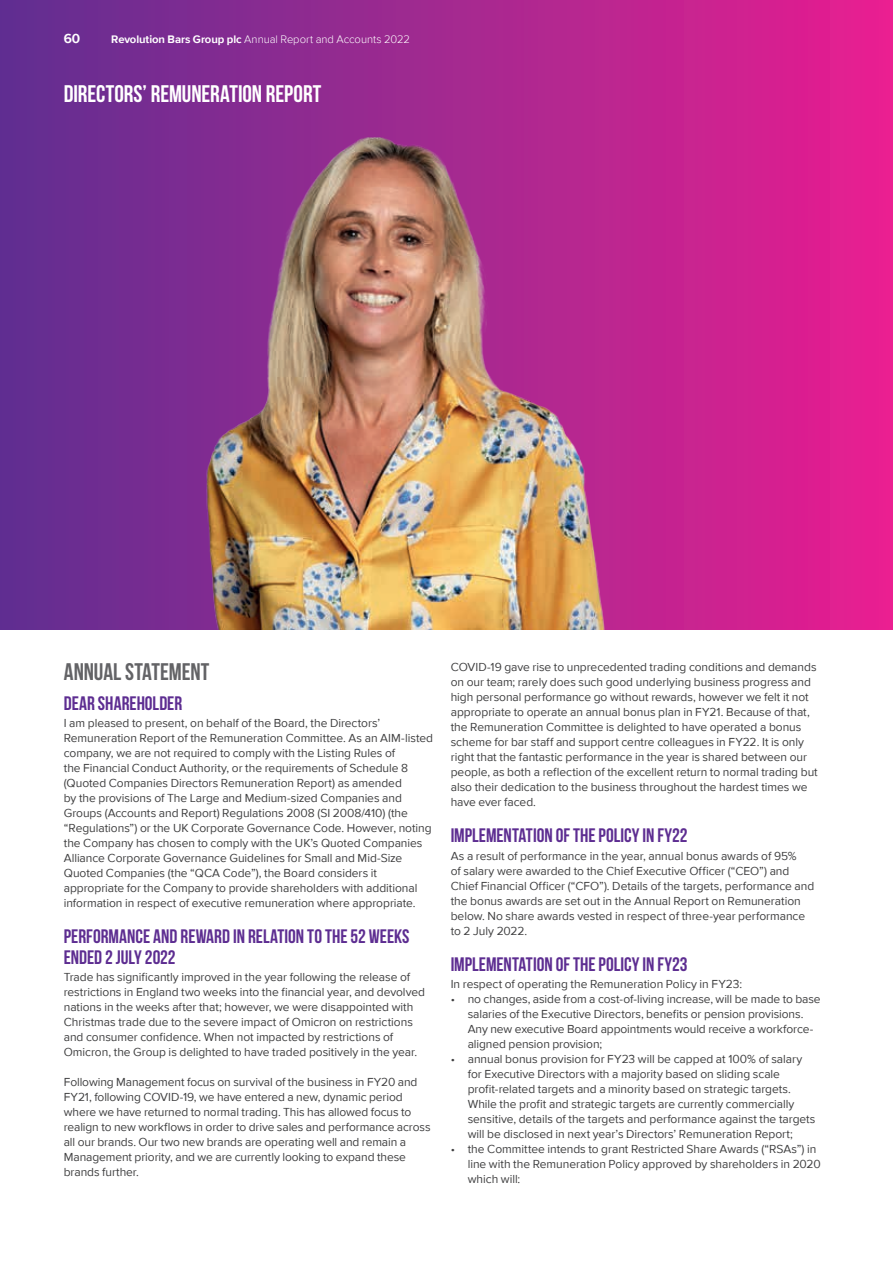
<style>
.page{position:relative;width:893px;height:1263px;background:#fff}
.page>*{position:absolute;margin:0;border:0;box-sizing:border-box;transform-origin:0 0}
.t1{font:700 24px "Bebas Neue";letter-spacing:-.005em;color:#fff}
.t2{font:700 24px "Bebas Neue";letter-spacing:-.005em;color:#636366}
.t3{font:700 19.5px/21px "Bebas Neue";letter-spacing:-.005em;color:#5d2d91}
.t4{font:700 13.5px "Proxima Nova";color:#fff}
.t5{font:12px/15px "Proxima Nova";letter-spacing:-.005em;color:#3e3e3f}
.t6{font:300 11.25px "Proxima Nova";letter-spacing:-.005em;color:#fff}
.s1{font-weight:700}
</style>
<div class="page">
<div style="left:0;top:0;width:893px;height:629px;background:linear-gradient(to right,#5f2f91,#e81f90)"></div>
<img style="left:158px;top:85px;width:541px;height:544px">
<p class="t4" style="left:64px;top:28px;width:18px">60</p>
<p class="t6" style="left:111px;top:30px;width:300px"><span class="s1">Revolution Bars Group plc</span> Annual Report and Accounts 2022</p>
<h1 class="t1" style="left:64px;top:80px;width:259px">DIRECTORS’ REMUNERATION REPORT</h1>
<h1 class="t2" style="left:64px;top:659px;width:147px">ANNUAL STATEMENT</h1>
<h2 class="t3" style="left:64px;top:692px;width:120px">DEAR SHAREHOLDER</h2>
<p class="t5" style="left:64px;top:715px;width:371px">I am pleased to present, on behalf of the Board, the Directors’ Remuneration Report of the Remuneration Committee. As an AIM-listed company, we are not required to comply with the Listing Rules of<br>the Financial Conduct Authority, or the requirements of Schedule 8 (Quoted Companies Directors Remuneration Report) as amended<br>by the provisions of The Large and Medium-sized Companies and Groups (Accounts and Report) Regulations 2008 (SI 2008/410) (the “Regulations”) or the UK Corporate Governance Code. However, noting the Company has chosen to comply with the UK’s Quoted Companies Alliance Corporate Governance Guidelines for Small and Mid-Size Quoted Companies (the “QCA Code”), the Board considers it appropriate for the Company to provide shareholders with additional information in respect of executive remuneration where appropriate.</p>
<h2 class="t3" style="left:64px;top:925px;width:347px">PERFORMANCE AND REWARD IN RELATION TO THE 52 WEEKS<br>ENDED 2 JULY 2022</h2>
<p class="t5" style="left:64px;top:969px;width:363px">Trade has significantly improved in the year following the release of restrictions in England two weeks into the financial year, and devolved nations in the weeks after that; however, we were disappointed with Christmas trade due to the severe impact of Omicron on restrictions and consumer confidence. When not impacted by restrictions of Omicron, the Group is delighted to have traded positively in the year.</p>
<p class="t5" style="left:64px;top:1074px;width:368px">Following Management focus on survival of the business in FY20 and FY21, following COVID-19, we have entered a new, dynamic period where we have returned to normal trading. This has allowed focus to realign to new workflows in order to drive sales and performance across all our brands. Our two new brands are operating well and remain a Management priority, and we are currently looking to expand these brands further.</p>
<p class="t5" style="left:451px;top:659px;width:369px">COVID-19 gave rise to unprecedented trading conditions and demands on our team; rarely does such good underlying business progress and high personal performance go without rewards, however we felt it not appropriate to operate an annual bonus plan in FY21. Because of that, the Remuneration Committee is delighted to have operated a bonus scheme for bar staff and support centre colleagues in FY22. It is only right that the fantastic performance in the year is shared between our people, as both a reflection of the excellent return to normal trading but also their dedication to the business throughout the hardest times we have ever faced.</p>
<h2 class="t3" style="left:451px;top:825px;width:238px">IMPLEMENTATION OF THE POLICY IN FY22</h2>
<p class="t5" style="left:451px;top:847px;width:365px">As a result of performance in the year, annual bonus awards of 95%<br>of salary were awarded to the Chief Executive Officer (“CEO”) and Chief Financial Officer (“CFO”). Details of the targets, performance and the bonus awards are set out in the Annual Report on Remuneration below. No share awards vested in respect of three-year performance to 2 July 2022.</p>
<h2 class="t3" style="left:451px;top:953px;width:238px">IMPLEMENTATION OF THE POLICY IN FY23</h2>
<p class="t5" style="left:451px;top:976px;width:293px">In respect of operating the Remuneration Policy in FY23:</p>
<p class="t5" style="left:468px;top:991px;width:354px;text-indent:-17px">• no changes, aside from a cost-of-living increase, will be made to base salaries of the Executive Directors, benefits or pension provisions.<br>Any new executive Board appointments would receive a workforce&shy;aligned pension provision;</p>
<p class="t5" style="left:468px;top:1051px;width:349px;text-indent:-17px">• annual bonus provision for FY23 will be capped at 100% of salary for Executive Directors with a majority based on sliding scale profit-related targets and a minority based on strategic targets.<br>While the profit and strategic targets are currently commercially sensitive, details of the targets and performance against the targets will be disclosed in next year’s Directors’ Remuneration Report;</p>
<p class="t5" style="left:468px;top:1141px;width:354px;text-indent:-17px">• the Committee intends to grant Restricted Share Awards (“RSAs”) in line with the Remuneration Policy approved by shareholders in 2020 which will:</p>
</div>
